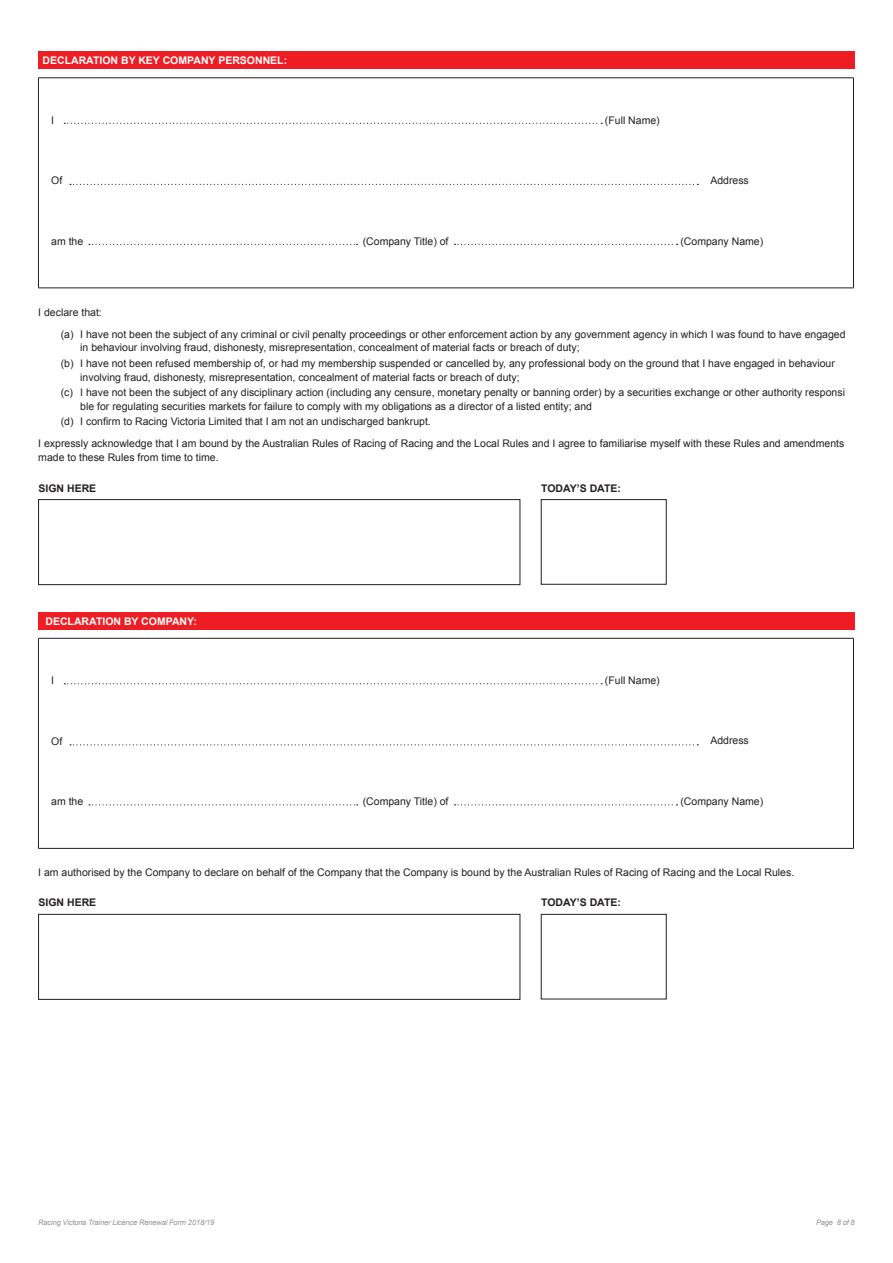
<style>
.page{position:relative;width:893px;height:1263px;background:#fff}
.page>*{position:absolute;margin:0;border:0;box-sizing:border-box;transform-origin:0 0}
.t1{font:10.5px/15.6px "Arial";color:#231f20}
.t2{font:700 10.5px "Arial";color:#fff}
.t3{font:700 10.5px "Arial";color:#231f20}
.t4{font:italic 7.5px "Arial";letter-spacing:-.02em;color:#939598}
</style>
<div class="page">
<hr style="left:38px;top:78px;width:816px;height:1px;background:#231f20">
<hr style="left:38px;top:78px;width:1px;height:210px;background:#231f20">
<hr style="left:853px;top:78px;width:1px;height:210px;background:#231f20">
<hr style="left:38px;top:288px;width:816px;height:1px;background:#231f20">
<div style="left:38px;top:52px;width:817px;height:17px;background:#ee1d23"></div>
<svg style="left:64px;top:123px;width:538px;height:1px"></svg>
<svg style="left:70px;top:184px;width:628px;height:1px"></svg>
<svg style="left:89px;top:244px;width:269px;height:1px"></svg>
<svg style="left:454px;top:244px;width:223px;height:1px"></svg>
<div style="left:541px;top:499px;width:125px;height:85px;border:1px solid #231f20"></div>
<div style="left:38px;top:499px;width:482px;height:86px;border:1px solid #231f20"></div>
<hr style="left:38px;top:638px;width:816px;height:1px;background:#231f20">
<hr style="left:38px;top:638px;width:1px;height:210px;background:#231f20">
<hr style="left:853px;top:638px;width:1px;height:210px;background:#231f20">
<hr style="left:38px;top:848px;width:816px;height:1px;background:#231f20">
<div style="left:38px;top:612px;width:817px;height:18px;background:#ee1d23"></div>
<svg style="left:64px;top:683px;width:538px;height:1px"></svg>
<svg style="left:70px;top:744px;width:628px;height:1px"></svg>
<svg style="left:89px;top:804px;width:269px;height:1px"></svg>
<svg style="left:454px;top:804px;width:223px;height:1px"></svg>
<div style="left:541px;top:914px;width:125px;height:85px;border:1px solid #231f20"></div>
<div style="left:38px;top:914px;width:482px;height:86px;border:1px solid #231f20"></div>
<p class="t2" style="left:43px;top:55px;width:246px">DECLARATION BY KEY COMPANY PERSONNEL:</p>
<p class="t1" style="left:51px;top:112px;width:4px">I</p>
<p class="t1" style="left:605px;top:112px;width:56px">(Full Name)</p>
<p class="t1" style="left:51px;top:173px;width:13px">Of</p>
<p class="t1" style="left:710px;top:172px;width:40px">Address</p>
<p class="t1" style="left:51px;top:233px;width:34px">am the</p>
<p class="t1" style="left:363px;top:234px;width:87px">(Company Title) of</p>
<p class="t1" style="left:680px;top:234px;width:84px">(Company Name)</p>
<p class="t1" style="left:61px;top:301px;width:786px;line-height:22px;text-indent:-23px">I declare that:<br>(a) I have not been the subject of any criminal or civil penalty proceedings or other enforcement action by any government agency in which I was found to have engaged</p>
<p class="t1" style="left:61px;top:340px;width:776px;text-indent:20px">in behaviour involving fraud, dishonesty, misrepresentation, concealment of material facts or breach of duty;<br>(b) I have not been refused membership of, or had my membership suspended or cancelled by, any professional body on the ground that I have engaged in behaviour</p>
<p class="t1" style="left:61px;top:369px;width:786px;text-indent:20px">involving fraud, dishonesty, misrepresentation, concealment of material facts or breach of duty;<br>(c) I have not been the subject of any disciplinary action (including any censure, monetary penalty or banning order) by a securities exchange or other authority responsi</p>
<p class="t1" style="left:61px;top:398px;width:533px;text-indent:20px">ble for regulating securities markets for failure to comply with my obligations as a director of a listed entity; and (d) I confirm to Racing Victoria Limited that I am not an undischarged bankrupt.</p>
<p class="t1" style="left:38px;top:437px;width:808px;line-height:13.5px">I expressly acknowledge that I am bound by the Australian Rules of Racing of Racing and the Local Rules and I agree to familiarise myself with these Rules and amendments made to these Rules from time to time.</p>
<p class="t3" style="left:39px;top:482px;width:59px">SIGN HERE</p>
<p class="t3" style="left:541px;top:482px;width:81px">TODAY’S DATE:</p>
<p class="t2" style="left:45px;top:615px;width:153px">DECLARATION BY COMPANY:</p>
<p class="t1" style="left:51px;top:673px;width:4px">I</p>
<p class="t1" style="left:605px;top:673px;width:56px">(Full Name)</p>
<p class="t1" style="left:51px;top:733px;width:13px">Of</p>
<p class="t1" style="left:710px;top:733px;width:40px">Address</p>
<p class="t1" style="left:51px;top:794px;width:34px">am the</p>
<p class="t1" style="left:363px;top:794px;width:87px">(Company Title) of</p>
<p class="t1" style="left:680px;top:794px;width:84px">(Company Name)</p>
<p class="t1" style="left:38px;top:865px;width:757px">I am authorised by the Company to declare on behalf of the Company that the Company is bound by the Australian Rules of Racing of Racing and the Local Rules.</p>
<p class="t3" style="left:39px;top:897px;width:59px">SIGN HERE</p>
<p class="t3" style="left:541px;top:897px;width:81px">TODAY’S DATE:</p>
<p class="t4" style="left:38px;top:1218px;width:177px">Racing Victoria Trainer Licence Renewal Form 2018/19</p>
<p class="t4" style="left:816px;top:1218px;width:40px">Page 8 of 8</p>
</div>
